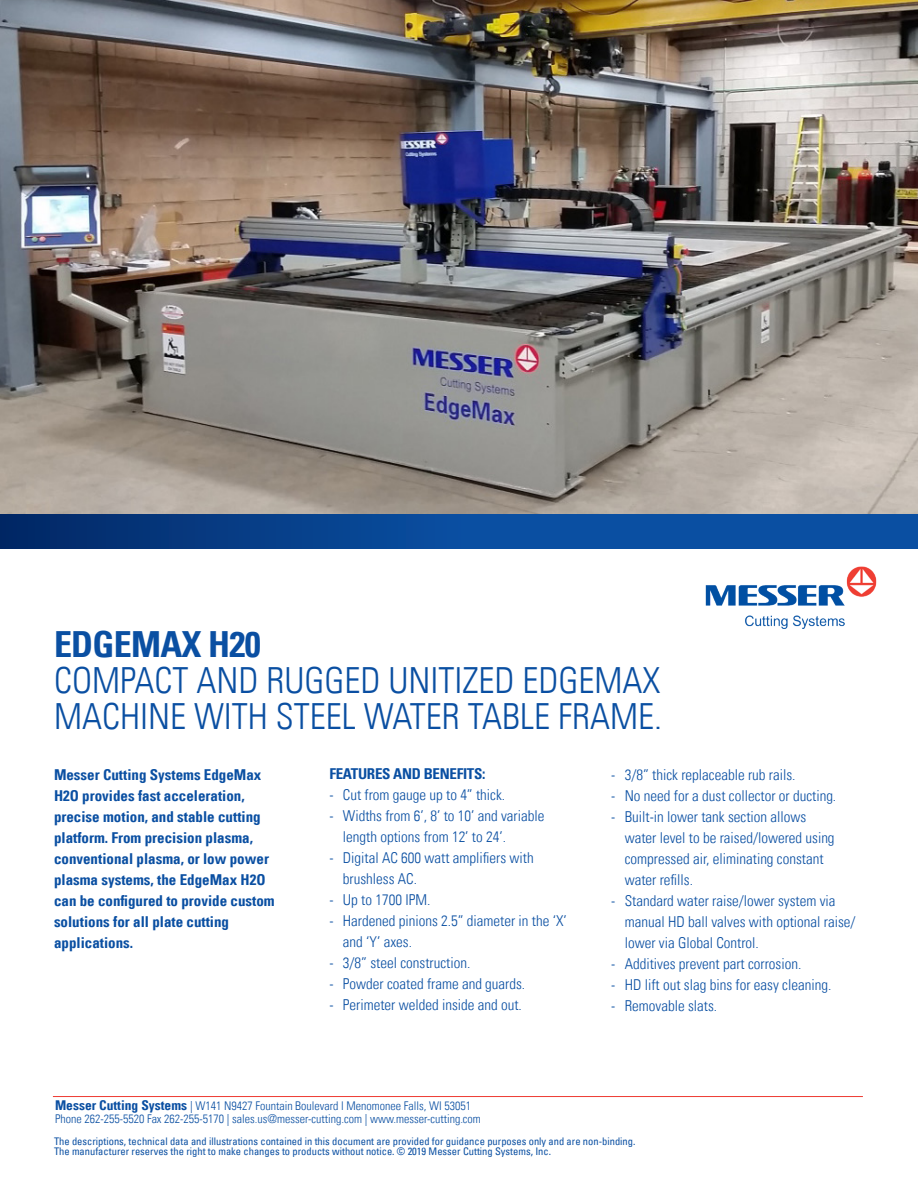
<style>
.page{position:relative;width:918px;height:1188px;background:#fff}
.page>*{position:absolute;margin:0;border:0;box-sizing:border-box;transform-origin:0 0}
.t1{font:36px "Univers Com 47 Light Cond";color:#0a4fa2}
.t2{font:36px "Univers Com 67 Bold Cond";letter-spacing:-.02em;color:#0a4fa2}
.t3{font:15px/21px "Univers Com 47 Light Cond";color:#0a4fa2}
.t4{font:15px/21px "Univers Com 67 Bold Cond";color:#0a4fa2}
.t5{font:15px "Univers Com 67 Bold Cond";letter-spacing:-.02em;color:#0a4fa2}
.t6{font:12px "Univers Com 47 Light Cond";color:#0a4fa2}
.t7{font:condensed 10.5px/10.5px "Univers Com 57";color:#0a4fa2}
.s1{font-family:"Univers Com 67 Bold Cond";font-size:13.5px}
</style>
<div class="page">
<img style="left:705px;top:566px;width:172px;height:63px">
<hr style="left:53px;top:1096px;width:810px;height:1px;background:#ee3b32">
<img style="left:0;top:0;width:918px;height:514px">
<svg style="left:0;top:514px;width:918px;height:34px;background:#074592"></svg>
<p class="t2" style="left:54px;top:622px;width:208px">EDGEMAX H20</p>
<p class="t1" style="left:54px;top:658px;width:608px">COMPACT AND RUGGED UNITIZED EDGEMAX</p>
<p class="t1" style="left:54px;top:694px;width:610px">MACHINE WITH STEEL WATER TABLE FRAME.</p>
<p class="t4" style="left:54px;top:764px;width:222px">Messer Cutting Systems EdgeMax H2O provides fast acceleration, precise motion, and stable cutting platform. From precision plasma, conventional plasma, or low power plasma systems, the EdgeMax H2O can be configured to provide custom solutions for all plate cutting</p>
<p class="t4" style="left:54px;top:932px;width:81px">applications.</p>
<p class="t5" style="left:329px;top:764px;width:158px">FEATURES AND BENEFITS:</p>
<p class="t3" style="left:329px;top:784px;width:177px">- Cut from gauge up to 4” thick.</p>
<p class="t3" style="left:343px;top:805px;width:203px;text-indent:-14px">- Widths from 6’, 8’ to 10’ and variable length options from 12’ to 24’.</p>
<p class="t3" style="left:343px;top:847px;width:192px;text-indent:-14px">- Digital AC 600 watt amplifiers with brushless AC.</p>
<p class="t3" style="left:329px;top:889px;width:102px">- Up to 1700 IPM.</p>
<p class="t3" style="left:343px;top:910px;width:226px;text-indent:-14px">- Hardened pinions 2.5” diameter in the ‘X’ and ‘Y’ axes.</p>
<p class="t3" style="left:329px;top:952px;width:142px">- 3/8” steel construction.</p>
<p class="t3" style="left:329px;top:973px;width:197px">- Powder coated frame and guards.</p>
<p class="t3" style="left:329px;top:994px;width:194px">- Perimeter welded inside and out.</p>
<p class="t3" style="left:611px;top:765px;width:186px">- 3/8” thick replaceable rub rails.</p>
<p class="t3" style="left:611px;top:786px;width:227px">- No need for a dust collector or ducting.</p>
<p class="t3" style="left:625px;top:807px;width:211px;text-indent:-14px">- Built-in lower tank section allows water level to be raised/lowered using compressed air, eliminating constant water refills.</p>
<p class="t3" style="left:625px;top:891px;width:232px;text-indent:-14px">- Standard water raise/lower system via manual HD ball valves with optional raise/ lower via Global Control.</p>
<p class="t3" style="left:611px;top:954px;width:192px">- Additives prevent part corrosion.</p>
<p class="t3" style="left:611px;top:975px;width:222px">- HD lift out slag bins for easy cleaning.</p>
<p class="t3" style="left:611px;top:996px;width:107px">- Removable slats.</p>
<p class="t6" style="left:55px;top:1099px;width:418px"><span class="s1">Messer Cutting Systems</span> | W141 N9427 Fountain Boulevard l Menomonee Falls, WI 53051</p>
<p class="t6" style="left:55px;top:1112px;width:427px">Phone 262-255-5520 Fax 262-255-5170 | sales.us@messer-cutting.com | www.messer-cutting.com</p>
<p class="t7" style="left:54px;top:1136px;width:583px">The descriptions, technical data and illustrations contained in this document are provided for guidance purposes only and are non-binding.<br>The manufacturer reserves the right to make changes to products without notice. © 2019 Messer Cutting Systems, Inc.</p>
</div>
